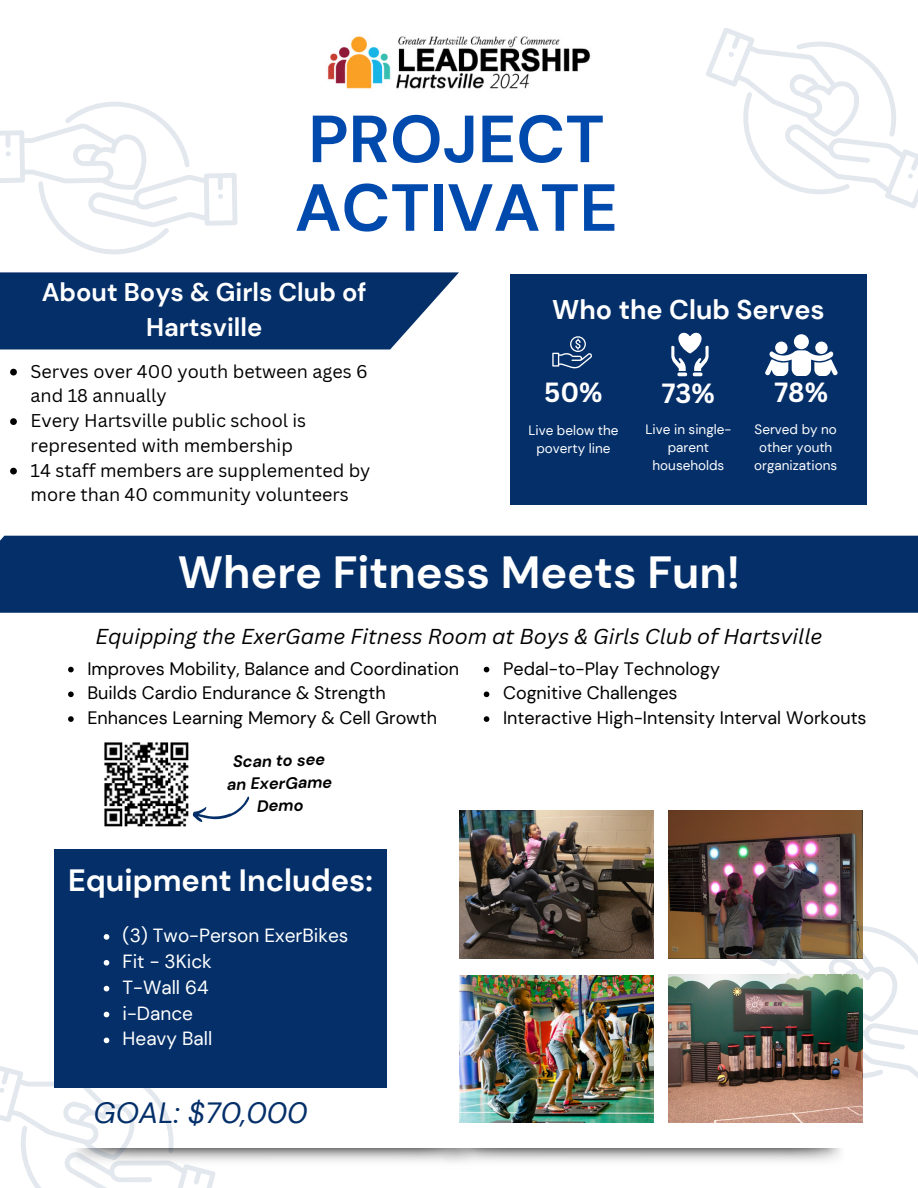
<style>
.page{position:relative;width:918px;height:1188px;background:#fff}
.page>*{position:absolute;margin:0;border:0;box-sizing:border-box;transform-origin:0 0}
.t1{font:700 66.45px/68.7px "DM Sans";color:#004aad}
.t2{font:700 45px "DM Sans";color:#fff}
.t3{font:700 30.75px "DM Sans";color:#fff}
.t4{font:italic 29.25px "DM Sans";color:#042f69}
.t5{font:700 27px "DM Sans";color:#fff}
.t6{font:700 27px "Canva Sans";color:#fff}
.t7{font:700 25.5px/34.8px "DM Sans";color:#fff;text-align:center}
.t8{font:italic 21px "Canva Sans";color:#000}
.t9{font:19.05px "DM Sans";color:#fff}
.t10{font:18px "DM Sans";color:#000}
.t11{font:18px/24.8px "Canva Sans";color:#000}
.t12{font:italic 700 16.35px/22.5px "DM Sans";color:#000;text-align:center}
.t13{font:13.5px/18px "DM Sans";color:#fff;text-align:center}
</style>
<div class="page">
<img style="left:327px;top:36px;width:264px;height:53px">
<svg style="left:0;top:272px;width:459px;height:77px;background:#194176"></svg>
<div style="left:510px;top:274px;width:357px;height:231px;background:#042f69"></div>
<div style="left:0;top:536px;width:918px;height:77px;background:#042f69"></div>
<div style="left:54px;top:849px;width:333px;height:239px;background:#042f69"></div>
<img style="left:459px;top:811px;width:195px;height:147px">
<img style="left:668px;top:811px;width:195px;height:147px">
<img style="left:459px;top:975px;width:195px;height:148px">
<svg style="left:726px;top:904px;width:192px;height:174px"></svg>
<img style="left:668px;top:975px;width:195px;height:147px">
<svg style="left:104px;top:934px;width:5px;height:6px"></svg>
<svg style="left:104px;top:960px;width:5px;height:6px"></svg>
<svg style="left:104px;top:986px;width:5px;height:5px"></svg>
<svg style="left:104px;top:1012px;width:5px;height:5px"></svg>
<svg style="left:104px;top:1038px;width:5px;height:5px"></svg>
<svg style="left:0;top:1066px;width:216px;height:122px"></svg>
<svg style="left:0;top:102px;width:251px;height:187px"></svg>
<svg style="left:706px;top:28px;width:212px;height:180px"></svg>
<svg style="left:552px;top:336px;width:40px;height:32px"></svg>
<svg style="left:671px;top:333px;width:37px;height:43px"></svg>
<div style="left:815px;top:342px;width:13px;height:12px;background:#fff;border-radius:50%"></div>
<div style="left:794px;top:334px;width:15px;height:15px;background:#fff;border-radius:50%"></div>
<div style="left:775px;top:342px;width:13px;height:12px;background:#fff;border-radius:50%"></div>
<svg style="left:765px;top:350px;width:72px;height:26px"></svg>
<img style="left:104px;top:742px;width:85px;height:85px">
<svg style="left:192px;top:796px;width:58px;height:26px"></svg>
<svg style="left:10px;top:369px;width:7px;height:6px"></svg>
<svg style="left:10px;top:418px;width:7px;height:7px"></svg>
<svg style="left:10px;top:468px;width:7px;height:6px"></svg>
<svg style="left:68px;top:667px;width:6px;height:5px"></svg>
<svg style="left:68px;top:692px;width:6px;height:5px"></svg>
<svg style="left:68px;top:716px;width:6px;height:6px"></svg>
<svg style="left:484px;top:667px;width:5px;height:5px"></svg>
<svg style="left:484px;top:692px;width:5px;height:5px"></svg>
<svg style="left:484px;top:716px;width:5px;height:6px"></svg>
<p class="t1" style="left:295px;top:105px;width:325px">PROJECT<br>ACTIVATE</p>
<p class="t7" style="left:42px;top:275px;width:326px">About Boys &amp; Girls Club of<br>Hartsville</p>
<p class="t11" style="left:31px;top:358px;width:339px">Serves over 400 youth between ages 6 and 18 annually</p>
<p class="t11" style="left:31px;top:408px;width:277px">Every Hartsville public school is represented with membership</p>
<h2 class="t11" style="left:31px;top:457px;width:341px">14 staff members are supplemented by more than 40 community volunteers</h2>
<h6 class="t5" style="left:552px;top:293px;width:274px">Who the Club Serves</h6>
<p class="t6" style="left:544px;top:373px;width:60px">50%</p>
<p class="t6" style="left:662px;top:374px;width:54px">73%</p>
<p class="t6" style="left:775px;top:373px;width:55px">78%</p>
<p class="t13" style="left:528px;top:421px;width:92px">Live below the poverty line</p>
<p class="t13" style="left:646px;top:420px;width:87px">Live in single&shy;parent households</p>
<p class="t13" style="left:754px;top:420px;width:84px">Served by no other youth organizations</p>
<p class="t2" style="left:178px;top:544px;width:564px">Where Fitness Meets Fun!</p>
<p class="t8" style="left:95px;top:622px;width:729px">Equipping the ExerGame Fitness Room at Boys &amp; Girls Club of Hartsville</p>
<p class="t10" style="left:87px;top:657px;width:373px">Improves Mobility, Balance and Coordination</p>
<p class="t10" style="left:87px;top:682px;width:300px">Builds Cardio Endurance &amp; Strength</p>
<p class="t10" style="left:87px;top:706px;width:351px">Enhances Learning Memory &amp; Cell Growth</p>
<p class="t10" style="left:503px;top:657px;width:219px">Pedal-to-Play Technology</p>
<h4 class="t10" style="left:503px;top:682px;width:176px">Cognitive Challenges</h4>
<p class="t10" style="left:503px;top:706px;width:365px">Interactive High-Intensity Interval Workouts</p>
<p class="t12" style="left:233px;top:750px;width:94px;rotate:-1deg">Scan to see</p>
<p class="t12" style="left:227px;top:773px;width:107px;rotate:-1deg">an ExerGame<br>Demo</p>
<p class="t3" style="left:68px;top:860px;width:306px">Equipment Includes:</p>
<h5 class="t9" style="left:123px;top:923px;width:227px">(3) Two-Person ExerBikes</h5>
<p class="t9" style="left:123px;top:949px;width:91px">Fit - 3Kick</p>
<h5 class="t9" style="left:123px;top:975px;width:88px">T-Wall 64</h5>
<p class="t9" style="left:123px;top:1001px;width:72px">i-Dance</p>
<p class="t9" style="left:123px;top:1027px;width:91px">Heavy Ball</p>
<p class="t4" style="left:93px;top:1094px;width:216px">GOAL: $70,000</p>
</div>
